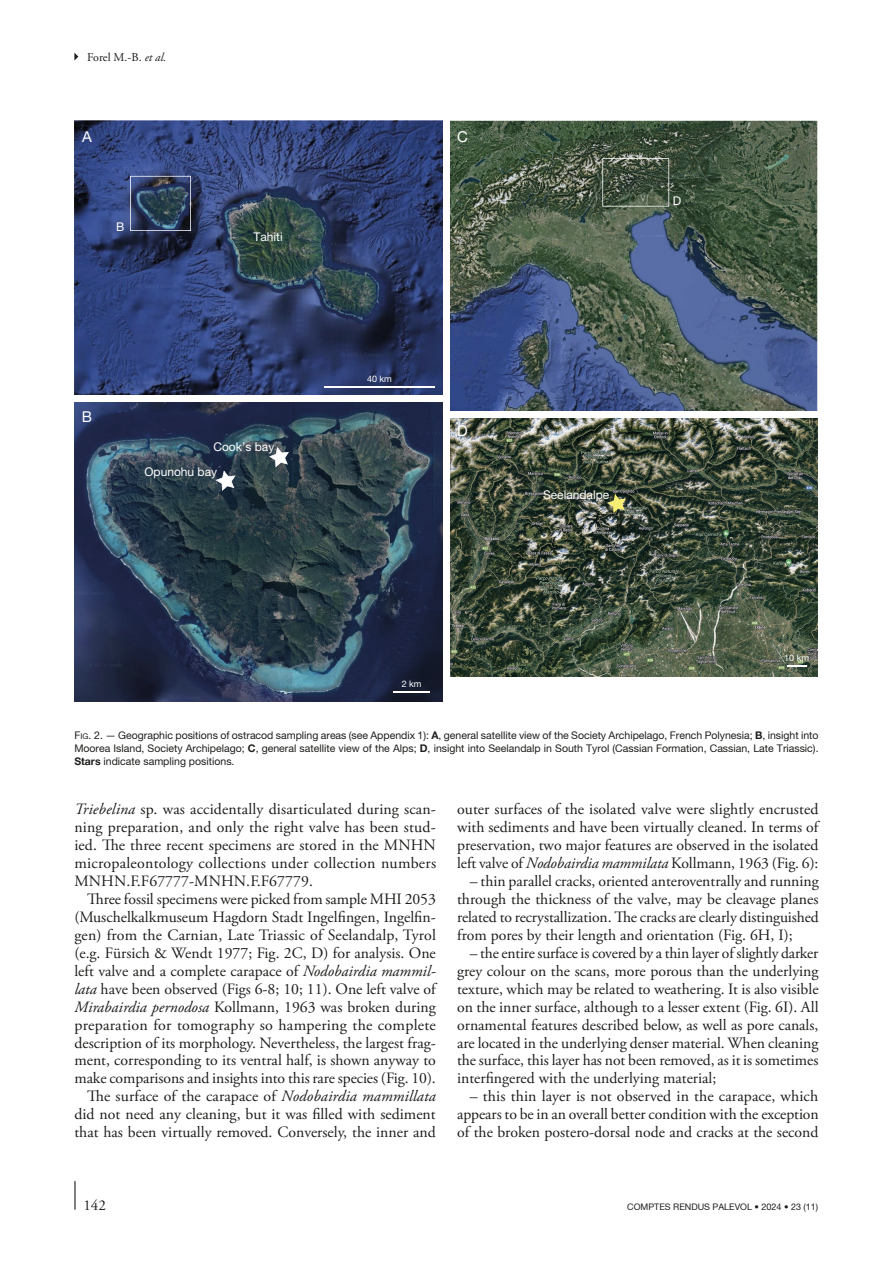
<style>
.page{position:relative;width:893px;height:1263px;background:#fff}
.page>*{position:absolute;margin:0;border:0;box-sizing:border-box;transform-origin:0 0}
.Texte_courant_Suite{font:15.75px/18px "Adobe Garamond Pro";color:#1d1d1b;text-align:justify}
.t1{font:15px "Helvetica Neue";color:#fff}
.t2{font:15px "Adobe Garamond Pro";color:#1d1d1b}
.t3{font:12px "Helvetica Neue";color:#fff}
.t4{font:12px "Adobe Garamond Pro";letter-spacing:-.005em;color:#1d1d1b}
.t5{font:10.5px/12.8px "Helvetica Neue";color:#1d1d1b;text-align:justify}
.t6{font:9px "Helvetica Neue";color:#1d1d1b}
.t7{font:9px "Helvetica Neue";color:#fff}
.s1{font-style:italic}
.s2{font-style:inherit}
.s3{font-size:7.8px}
.s4{font-weight:700}
</style>
<div class="page">
<hr style="left:74px;top:1181px;width:2px;height:29px;background:#1d1d1b">
<svg style="left:74px;top:53px;width:4px;height:8px"></svg>
<img style="left:74px;top:121px;width:369px;height:274px">
<img style="left:450px;top:418px;width:367px;height:259px">
<img style="left:450px;top:121px;width:367px;height:290px">
<img style="left:74px;top:402px;width:369px;height:300px">
<svg style="left:130px;top:176px;width:61px;height:55px;background:#384962"></svg>
<svg style="left:602px;top:158px;width:67px;height:49px;background:#505d4d"></svg>
<hr style="left:324px;top:386px;width:111px;height:2px;background:#fff">
<hr style="left:394px;top:691px;width:36px;height:1px;background:#fff">
<svg style="left:787px;top:665px;width:19px;height:2px"></svg>
<svg style="left:216px;top:471px;width:19px;height:20px"></svg>
<svg style="left:269px;top:447px;width:20px;height:20px"></svg>
<svg style="left:607px;top:494px;width:19px;height:19px"></svg>
<p class="t4" style="left:87px;top:50px;width:81px">Forel M.-B. <span class="s1">et al.</span></p>
<p class="t1" style="left:82px;top:127px;width:11px">A</p>
<p class="t3" style="left:116px;top:220px;width:10px">B</p>
<p class="t3" style="left:254px;top:230px;width:31px">Tahiti</p>
<p class="t1" style="left:82px;top:408px;width:12px">B</p>
<p class="t3" style="left:213px;top:439px;width:62px">Cook’s bay</p>
<p class="t3" style="left:144px;top:464px;width:74px">Opunohu bay</p>
<p class="t1" style="left:457px;top:127px;width:12px">C</p>
<p class="t7" style="left:367px;top:373px;width:26px">40 km</p>
<p class="t1" style="left:457px;top:422px;width:12px">D</p>
<p class="t7" style="left:402px;top:678px;width:21px">2 km</p>
<p class="t3" style="left:673px;top:194px;width:10px">D</p>
<p class="t3" style="left:543px;top:488px;width:68px">Seelandalpe</p>
<p class="t7" style="left:784px;top:653px;width:26px">10 km</p>
<p class="t5" style="left:74px;top:729px;width:746px"><span class="s2">F</span><span class="s3">ig</span><span class="s2">. 2</span>. — Geographic positions of ostracod sampling areas (see Appendix 1): <span class="s4">A</span>, general satellite view of the Society Archipelago, French Polynesia; <span class="s4">B</span>, insight into Moorea Island, Society Archipelago; <span class="s4">C</span>, general satellite view of the Alps; <span class="s4">D</span>, insight into Seelandalp in South Tyrol (Cassian Formation, Cassian, Late Triassic).<br><span class="s4">Stars</span> indicate sampling positions.</p>
<p class="Texte_courant_Suite" style="left:74px;top:801px;width:363px"><span class="s1">Triebelina</span> sp. was accidentally disarticulated during scan&shy;ning preparation, and only the right valve has been stud&shy;ied. The three recent specimens are stored in the MNHN micropaleontology collections under collection numbers MNHN.F.F67777-MNHN.F.F67779.</p>
<p class="Texte_courant_Suite" style="left:74px;top:890px;width:363px;text-indent:13px">Three fossil specimens were picked from sample MHI 2053 (Muschelkalkmuseum Hagdorn Stadt Ingelfingen, Ingelfin&shy;gen) from the Carnian, Late Triassic of Seelandalp, Tyrol (e.g. Fürsich &amp; Wendt 1977; Fig. 2C, D) for analysis. One left valve and a complete carapace of <span class="s1">Nodobairdia mammil&shy;lata</span> have been observed (Figs 6-8; 10; 11). One left valve of <span class="s1">Mirabairdia pernodosa</span> Kollmann, 1963 was broken during preparation for tomography so hampering the complete description of its morphology. Nevertheless, the largest frag&shy;ment, corresponding to its ventral half, is shown anyway to make comparisons and insights into this rare species (Fig. 10).</p>
<p class="Texte_courant_Suite" style="left:74px;top:1088px;width:363px;text-indent:13px">The surface of the carapace of <span class="s1">Nodobairdia mammillata </span>did not need any cleaning, but it was filled with sediment that has been virtually removed. Conversely, the inner and</p>
<p class="Texte_courant_Suite" style="left:457px;top:801px;width:363px">outer surfaces of the isolated valve were slightly encrusted with sediments and have been virtually cleaned. In terms of preservation, two major features are observed in the isolated left valve of <span class="s1">Nodobairdia mammilata</span> Kollmann, 1963 (Fig. 6):</p>
<p class="Texte_courant_Suite" style="left:457px;top:873px;width:363px;text-indent:13px">– thin parallel cracks, oriented anteroventrally and running through the thickness of the valve, may be cleavage planes related to recrystallization. The cracks are clearly distinguished from pores by their length and orientation (Fig. 6H, I);</p>
<p class="Texte_courant_Suite" style="left:457px;top:944px;width:363px;text-indent:13px">– the entire surface is covered by a thin layer of slightly darker grey colour on the scans, more porous than the underlying texture, which may be related to weathering. It is also visible on the inner surface, although to a lesser extent (Fig. 6I). All ornamental features described below, as well as pore canals, are located in the underlying denser material. When cleaning the surface, this layer has not been removed, as it is sometimes interfingered with the underlying material;</p>
<p class="Texte_courant_Suite" style="left:457px;top:1088px;width:363px;text-indent:13px">– this thin layer is not observed in the carapace, which appears to be in an overall better condition with the exception of the broken postero-dorsal node and cracks at the second</p>
<p class="t2" style="left:83px;top:1196px;width:24px">142</p>
<p class="t6" style="left:627px;top:1201px;width:193px">COMPTES RENDUS PALEVOL • 2024 • 23 (11)</p>
</div>
